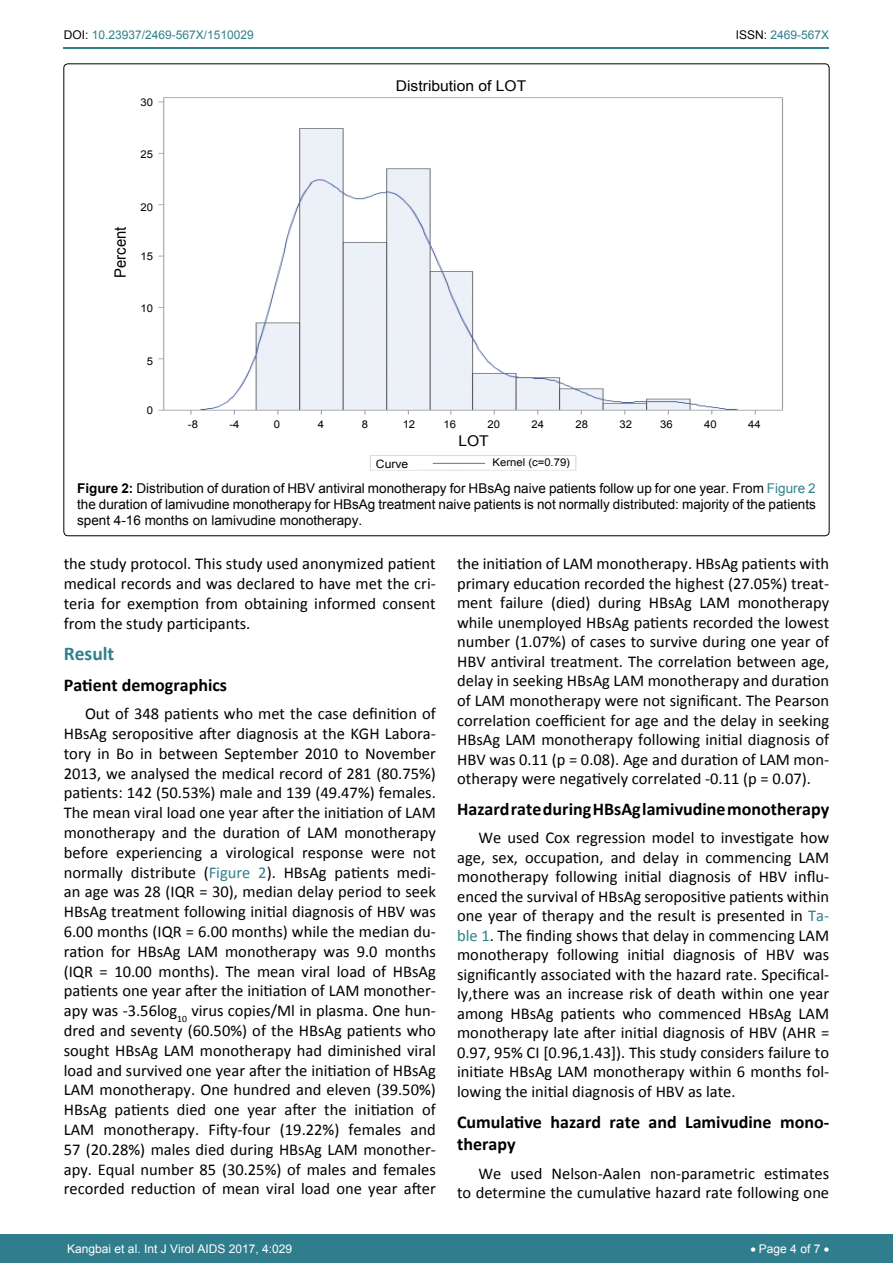
<style>
.page{position:relative;width:893px;height:1263px;background:#fff}
.page>*{position:absolute;margin:0;border:0;box-sizing:border-box;transform-origin:0 0}
.t1{font:700 19.5px "Calibri";color:#30808d}
.t2{font:700 18px/22.5px "Calibri";color:#000}
.t3{font:16.5px/19.8px "Calibri";color:#000;text-align:justify}
.t4{font:15.6px "Arial";color:#000;scale:.95 1}
.t5{font:14.85px "Arial";color:#000;scale:1.05 1}
.t6{font:13.5px/16.2px "Arial";color:#000;text-align:justify}
.t7{font:12px "Arial";color:#fff}
.t8{font:12px "Arial";color:#30808d}
.t9{font:11.55px "Arial";color:#000;scale:1.05 1}
.t10{font:10.65px "Arial";color:#000;scale:1.05 1}
.s1{color:#000}
.s2{font-weight:700}
.s3{color:#30808d}
</style>
<div class="page">
<div style="left:0;top:1234px;width:893px;height:29px;background:#307d8d"></div>
<hr style="left:64px;top:47px;width:765px;height:2px;background:#30808d">
<img style="left:158px;top:97px;width:625px;height:374px">
<div style="left:164px;top:417px;width:609px;height:33px;background:#fff"></div>
<div style="left:490px;top:457px;width:81px;height:12px;background:#fff"></div>
<div style="left:373px;top:458px;width:44px;height:11px;background:#fff"></div>
<p class="t8" style="left:64px;top:27px;width:192px"><span class="s1">DOI:</span> 10.23937/2469-567X/1510029</p>
<p class="t8" style="left:736px;top:27px;width:95px"><span class="s1">ISSN:</span> 2469-567X</p>
<p class="t10" style="left:141px;top:95px;width:13px">30</p>
<p class="t10" style="left:141px;top:147px;width:13px">25</p>
<p class="t4" style="left:110px;top:278px;width:55px;rotate:-90deg">Percent</p>
<p class="t10" style="left:141px;top:200px;width:13px">20</p>
<p class="t10" style="left:141px;top:249px;width:13px">15</p>
<p class="t10" style="left:141px;top:301px;width:13px">10</p>
<p class="t10" style="left:147px;top:354px;width:7px">5</p>
<p class="t10" style="left:147px;top:403px;width:7px">0</p>
<p class="t5" style="left:396px;top:76px;width:126px">Distribution of LOT</p>
<p class="t10" style="left:188px;top:417px;width:11px">-8</p>
<p class="t10" style="left:229px;top:417px;width:11px">-4</p>
<p class="t10" style="left:274px;top:417px;width:7px">0</p>
<p class="t10" style="left:318px;top:417px;width:7px">4</p>
<p class="t10" style="left:362px;top:417px;width:7px">8</p>
<p class="t10" style="left:403px;top:417px;width:13px">12</p>
<p class="t10" style="left:443px;top:417px;width:13px">16</p>
<p class="t10" style="left:487px;top:417px;width:13px">20</p>
<p class="t10" style="left:531px;top:417px;width:13px">24</p>
<p class="t10" style="left:575px;top:417px;width:13px">28</p>
<p class="t10" style="left:619px;top:417px;width:13px">32</p>
<p class="t10" style="left:660px;top:417px;width:13px">36</p>
<p class="t10" style="left:704px;top:417px;width:13px">40</p>
<p class="t10" style="left:748px;top:417px;width:13px">44</p>
<p class="t5" style="left:458px;top:431px;width:30px">LOT</p>
<p class="t9" style="left:376px;top:456px;width:32px">Curve</p>
<p class="t10" style="left:493px;top:455px;width:75px">Kernel (c=0.79)</p>
<p class="t6" style="left:77px;top:480px;width:740px"><span class="s2">Figure 2:</span> Distribution of duration of HBV antiviral monotherapy for HBsAg naive patients follow up for one year. From <span class="s3">Figure 2 </span>the duration of lamivudine monotherapy for HBsAg treatment naive patients is not normally distributed: majority of the patients spent 4-16 months on lamivudine monotherapy.</p>
<p class="t3" style="left:64px;top:554px;width:374px">the study protocol. This study used anonymized patient medical records and was declared to have met the cri&shy;teria for exemption from obtaining informed consent from the study participants.</p>
<p class="t1" style="left:64px;top:641px;width:52px">Result</p>
<p class="t2" style="left:64px;top:673px;width:165px">Patient demographics</p>
<p class="t3" style="left:64px;top:704px;width:374px;text-indent:21px">Out of 348 patients who met the case definition of HBsAg seropositive after diagnosis at the KGH Labora&shy;tory in Bo in between September 2010 to November 2013, we analysed the medical record of 281 (80.75%) patients: 142 (50.53%) male and 139 (49.47%) females.<br>The mean viral load one year after the initiation of LAM monotherapy and the duration of LAM monotherapy before experiencing a virological response were not normally distribute (<span class="s3">Figure 2</span>). HBsAg patients medi&shy;an age was 28 (IQR = 30), median delay period to seek HBsAg treatment following initial diagnosis of HBV was 6.00 months (IQR = 6.00 months) while the median du&shy;ration for HBsAg LAM monotherapy was 9.0 months (IQR = 10.00 months). The mean viral load of HBsAg patients one year after the initiation of LAM monother&shy;apy was -3.56log<sub>10</sub> virus copies/Ml in plasma. One hun&shy;dred and seventy (60.50%) of the HBsAg patients who sought HBsAg LAM monotherapy had diminished viral load and survived one year after the initiation of HBsAg LAM monotherapy. One hundred and eleven (39.50%)<br>HBsAg patients died one year after the initiation of LAM monotherapy. Fifty-four (19.22%) females and 57 (20.28%) males died during HBsAg LAM monother&shy;apy. Equal number 85 (30.25%) of males and females recorded reduction of mean viral load one year after</p>
<p class="t3" style="left:457px;top:554px;width:374px">the initiation of LAM monotherapy. HBsAg patients with primary education recorded the highest (27.05%) treat&shy;ment failure (died) during HBsAg LAM monotherapy while unemployed HBsAg patients recorded the lowest number (1.07%) of cases to survive during one year of HBV antiviral treatment. The correlation between age, delay in seeking HBsAg LAM monotherapy and duration of LAM monotherapy were not significant. The Pearson correlation coefficient for age and the delay in seeking HBsAg LAM monotherapy following initial diagnosis of HBV was 0.11 (p = 0.08). Age and duration of LAM mon&shy;otherapy were negatively correlated -0.11 (p = 0.07).</p>
<p class="t2" style="left:457px;top:797px;width:374px">Hazard rate during HBsAg lamivudine monotherapy</p>
<p class="t3" style="left:457px;top:828px;width:374px;text-indent:21px">We used Cox regression model to investigate how age, sex, occupation, and delay in commencing LAM monotherapy following initial diagnosis of HBV influ&shy;enced the survival of HBsAg seropositive patients within one year of therapy and the result is presented in <span class="s3">Ta&shy;ble 1</span>. The finding shows that delay in commencing LAM monotherapy following initial diagnosis of HBV was significantly associated with the hazard rate. Specifical&shy;ly,there was an increase risk of death within one year among HBsAg patients who commenced HBsAg LAM monotherapy late after initial diagnosis of HBV (AHR = 0.97, 95% CI [0.96,1.43]). This study considers failure to initiate HBsAg LAM monotherapy within 6 months fol&shy;lowing the initial diagnosis of HBV as late.</p>
<p class="t2" style="left:457px;top:1110px;width:374px">Cumulative hazard rate and Lamivudine mono&shy;therapy</p>
<p class="t3" style="left:457px;top:1163px;width:374px;text-align:right">We used Nelson-Aalen non-parametric estimates<br>to determine the cumulative hazard rate following one</p>
<p class="t7" style="left:67px;top:1241px;width:226px">Kangbai et al. Int J Virol AIDS 2017, 4:029</p>
<p class="t7" style="left:750px;top:1241px;width:80px">• Page 4 of 7 •</p>
</div>
